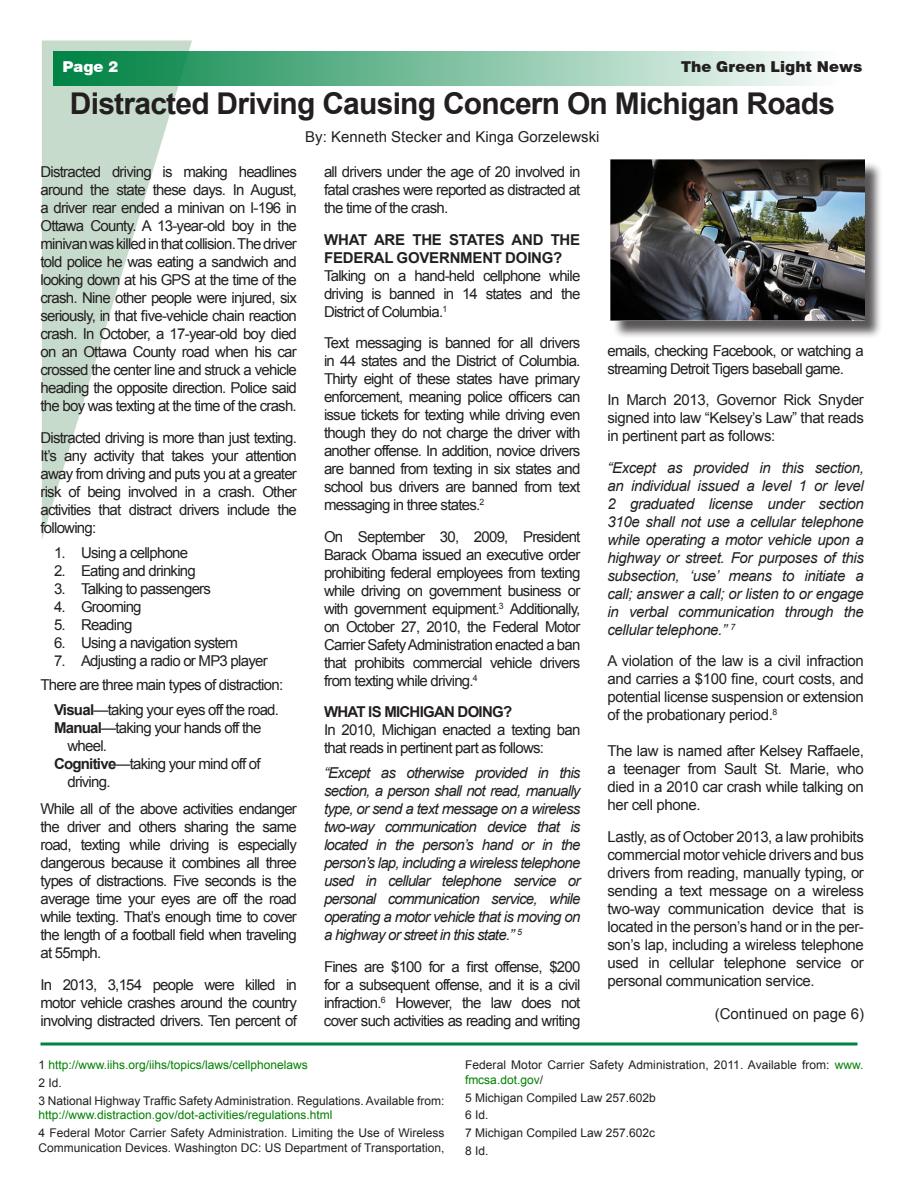
<style>
.page{position:relative;width:918px;height:1188px;background:#fff}
.page>*{position:absolute;margin:0;border:0;box-sizing:border-box;transform-origin:0 0}
.t1{font:700 30px "Arial";letter-spacing:-.025em;color:#231f20}
.t2{font:15px/18px "Arial";letter-spacing:-.05em;color:#231f20;text-align:justify}
.t3{font:italic 15px/18px "Arial";letter-spacing:-.04em;color:#231f20;text-align:justify}
.t4{font:15px "Arial";color:#231f20}
.t5{font:700 15px "Arial";letter-spacing:-.05em;color:#231f20}
.t6{font:900 15px "Swiss 721 BT";color:#231f20}
.t7{font:900 15px "Swiss 721 BT";color:#fff}
.t8{font:12px/17.9px "Arial";color:#231f20}
.s1{font-weight:700}
.s2{color:#008000}
</style>
<div class="page">
<svg style="left:42px;top:40px;width:150px;height:499px"></svg>
<div style="left:53px;top:51px;width:785px;height:35px;background:linear-gradient(to right,#008242,#fefefe)"></div>
<svg style="left:40px;top:1042px;width:818px;height:4px;background:#3fa273"></svg>
<div style="left:613px;top:161px;width:270px;height:178px;background:#231f20;opacity:.75"></div>
<img style="left:610px;top:159px;width:254px;height:162px">
<p class="t7" style="left:62px;top:58px;width:57px">Page 2</p>
<p class="t6" style="left:681px;top:58px;width:183px">The Green Light News</p>
<p class="t1" style="left:70px;top:82px;width:767px">Distracted Driving Causing Concern On Michigan Roads</p>
<p class="t4" style="left:305px;top:127px;width:296px">By: Kenneth Stecker and Kinga Gorzelewski</p>
<p class="t2" style="left:40px;top:163px;width:258px">Distracted driving is making headlines around the state these days. In August, a driver rear ended a minivan on I-196 in Ottawa County. A 13-year-old boy in the minivan was killed in that collision. The driver told police he was eating a sandwich and looking down at his GPS at the time of the crash. Nine other people were injured, six seriously, in that five-vehicle chain reaction crash. In October, a 17-year-old boy died on an Ottawa County road when his car crossed the center line and struck a vehicle heading the opposite direction. Police said the boy was texting at the time of the crash.</p>
<p class="t2" style="left:40px;top:429px;width:258px">Distracted driving is more than just texting.<br>It’s any activity that takes your attention away from driving and puts you at a greater risk of being involved in a crash. Other activities that distract drivers include the following:</p>
<p class="t2" style="left:54px;top:543px;width:136px">1. Using a cellphone</p>
<p class="t2" style="left:54px;top:561px;width:143px">2. Eating and drinking</p>
<p class="t2" style="left:54px;top:579px;width:159px">3. Talking to passengers</p>
<p class="t2" style="left:54px;top:597px;width:89px">4. Grooming</p>
<p class="t2" style="left:54px;top:615px;width:80px">5. Reading</p>
<p class="t2" style="left:54px;top:633px;width:186px">6. Using a navigation system</p>
<p class="t2" style="left:54px;top:651px;width:215px">7. Adjusting a radio or MP3 player</p>
<p class="t2" style="left:40px;top:676px;width:244px">There are three main types of distraction:</p>
<p class="t2" style="left:54px;top:701px;width:227px"><span class="s1">Visual</span>—taking your eyes off the road.</p>
<p class="t2" style="left:54px;top:719px;width:209px"><span class="s1">Manual</span>—taking your hands off the</p>
<p class="t2" style="left:68px;top:737px;width:41px">wheel.</p>
<p class="t2" style="left:54px;top:755px;width:208px"><span class="s1">Cognitive</span>—taking your mind off of</p>
<p class="t2" style="left:68px;top:773px;width:45px">driving.</p>
<p class="t2" style="left:40px;top:800px;width:258px">While all of the above activities endanger the driver and others sharing the same road, texting while driving is especially dangerous because it combines all three types of distractions. Five seconds is the average time your eyes are off the road while texting. That’s enough time to cover the length of a football field when traveling at 55mph.</p>
<p class="t2" style="left:40px;top:975px;width:258px">In 2013, 3,154 people were killed in motor vehicle crashes around the country involving distracted drivers. Ten percent of</p>
<p class="t2" style="left:324px;top:163px;width:258px">all drivers under the age of 20 involved in fatal crashes were reported as distracted at the time of the crash.</p>
<p class="t2" style="left:324px;top:231px;width:258px;text-align:left"><span class="s1">What are the states and the federal government doing?<br></span>Talking on a hand-held cellphone while driving is banned in 14 states and the<br>District of Columbia.<sup>1</sup></p>
<p class="t2" style="left:324px;top:334px;width:258px">Text messaging is banned for all drivers in 44 states and the District of Columbia.<br>Thirty eight of these states have primary enforcement, meaning police officers can issue tickets for texting while driving even though they do not charge the driver with another offense. In addition, novice drivers are banned from texting in six states and school bus drivers are banned from text messaging in three states.<sup>2</sup></p>
<p class="t2" style="left:324px;top:528px;width:258px">On September 30, 2009, President Barack Obama issued an executive order prohibiting federal employees from texting while driving on government business or with government equipment.<sup>3</sup> Additionally, on October 27, 2010, the Federal Motor Carrier Safety Administration enacted a ban that prohibits commercial vehicle drivers from texting while driving.<sup>4</sup></p>
<p class="t5" style="left:324px;top:702px;width:144px">WHAT IS MICHIGAN DOING</p>
<p class="t2" style="left:324px;top:703px;width:258px;text-align:left;text-indent:179px"><span class="s1">?<br></span>In 2010, Michigan enacted a texting ban that reads in pertinent part as follows:</p>
<p class="t3" style="left:324px;top:764px;width:258px">“Except as otherwise provided in this section, a person shall not read, manually type, or send a text message on a wireless two-way communication device that is located in the person’s hand or in the person’s lap, including a wireless telephone used in cellular telephone service or personal communication service, while operating a motor vehicle that is moving on a highway or street in this state.” <sup>5</sup></p>
<p class="t2" style="left:324px;top:957px;width:258px">Fines are $100 for a first offense, $200 for a subsequent offense, and it is a civil infraction.<sup>6</sup> However, the law does not cover such activities as reading and writing</p>
<p class="t2" style="left:607px;top:342px;width:258px">emails, checking Facebook, or watching a streaming Detroit Tigers baseball game.</p>
<p class="t2" style="left:607px;top:391px;width:258px">In March 2013, Governor Rick Snyder signed into law “Kelsey’s Law” that reads in pertinent part as follows:</p>
<p class="t3" style="left:607px;top:459px;width:258px">“Except as provided in this section, an individual issued a level 1 or level 2 graduated license under section 310e shall not use a cellular telephone while operating a motor vehicle upon a highway or street. For purposes of this subsection, ‘use’ means to initiate a call; answer a call; or listen to or engage in verbal communication through the cellular telephone.” <sup>7</sup></p>
<p class="t2" style="left:608px;top:652px;width:258px">A violation of the law is a civil infraction and carries a $100 fine, court costs, and potential license suspension or extension of the probationary period.<sup>8</sup></p>
<p class="t2" style="left:608px;top:742px;width:258px">The law is named after Kelsey Raffaele, a teenager from Sault St. Marie, who died in a 2010 car crash while talking on her cell phone.</p>
<p class="t2" style="left:608px;top:828px;width:258px">Lastly, as of October 2013, a law prohibits commercial motor vehicle drivers and bus drivers from reading, manually typing, or sending a text message on a wireless two-way communication device that is located in the person’s hand or in the per&shy;son’s lap, including a wireless telephone used in cellular telephone service or personal communication service.</p>
<p class="t4" style="left:715px;top:1003px;width:151px">(Continued on page 6)</p>
<p class="t8" style="left:38px;top:1056px;width:408px">1 <span class="s2">http://www.iihs.org/iihs/topics/laws/cellphonelaws<br></span>2 Id.<br>3 National Highway Traffic Safety Administration. Regulations. Available from:</p>
<p class="t8" style="left:38px;top:1106px;width:408px"><span class="s2">http://www.distraction.gov/dot-activities/regulations.html<br></span>4 Federal Motor Carrier Safety Administration. Limiting the Use of Wireless</p>
<p class="t8" style="left:38px;top:1139px;width:408px">Communication Devices. Washington DC: US Department of Transportation,</p>
<p class="t8" style="left:465px;top:1058px;width:400px;line-height:14.4px">Federal Motor Carrier Safety Administration, 2011. Available from: <span class="s2">www. fmcsa.dot.gov</span>/</p>
<p class="t8" style="left:465px;top:1088px;width:192px">5 Michigan Compiled Law 257.602b<br>6 Id.<br>7 Michigan Compiled Law 257.602c<br>8 Id.</p>
</div>
